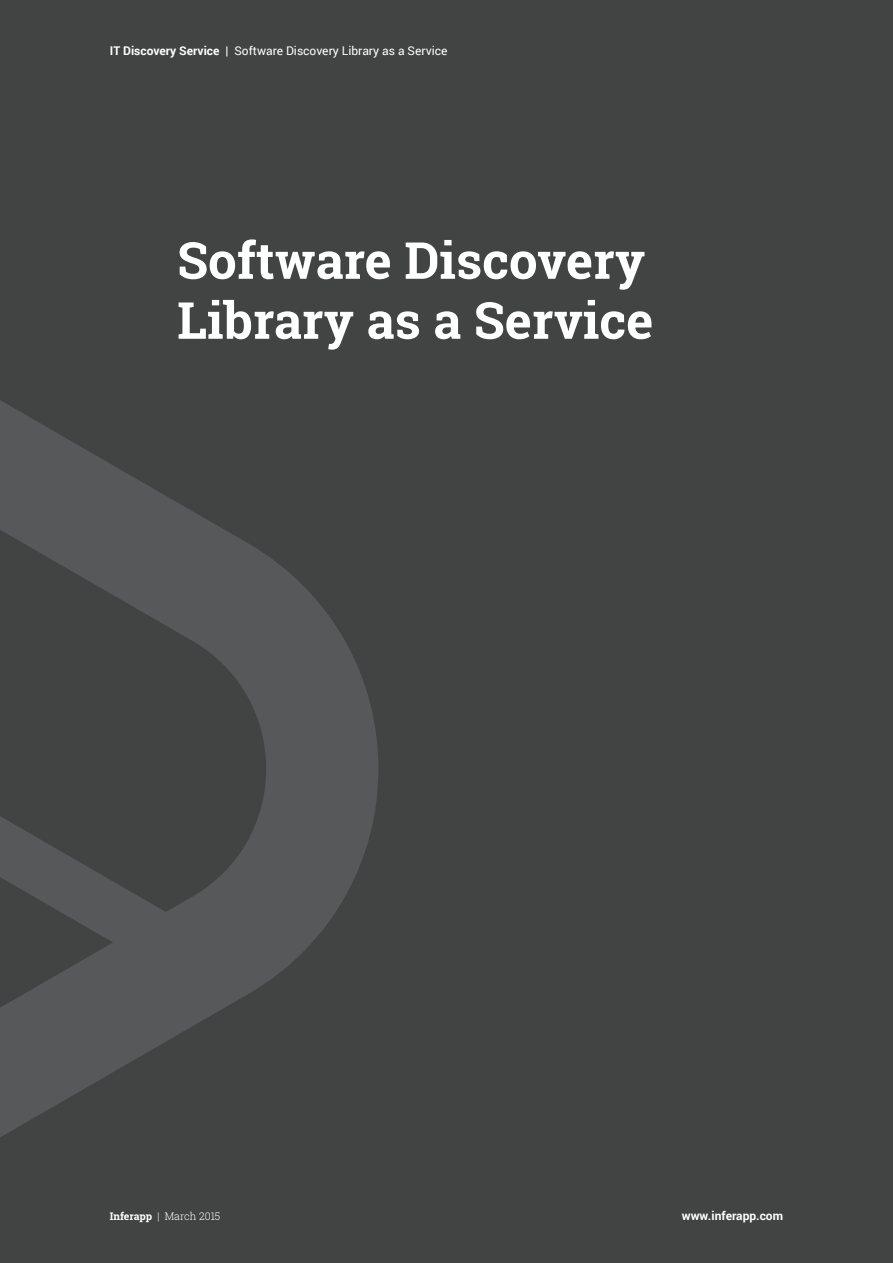
<style>
.page{position:relative;width:893px;height:1263px;background:#424343}
.page>*{position:absolute;margin:0;border:0;box-sizing:border-box;transform-origin:0 0}
.t1{font:700 51px/60px "Roboto Slab";color:#fff}
.t2{font:12px "Roboto";color:#fff}
.t3{font:700 12px "Roboto";color:#fff}
.t4{font:300 10.5px "Roboto Slab";color:#fff}
.s1{font-weight:700}
</style>
<div class="page">
<svg style="left:0;top:400px;width:378px;height:737px"></svg>
<p class="t2" style="left:110px;top:42px;width:339px"><span class="s1">IT Discovery Service |</span> Software Discovery Library as a Service</p>
<h1 class="t1" style="left:177px;top:230px;width:478px">Software Discovery<br>Library as a Service</h1>
<p class="t4" style="left:110px;top:1209px;width:112px"><span class="s1">Inferapp</span> | March 2015</p>
<p class="t3" style="left:682px;top:1208px;width:103px">www.inferapp.com</p>
</div>
